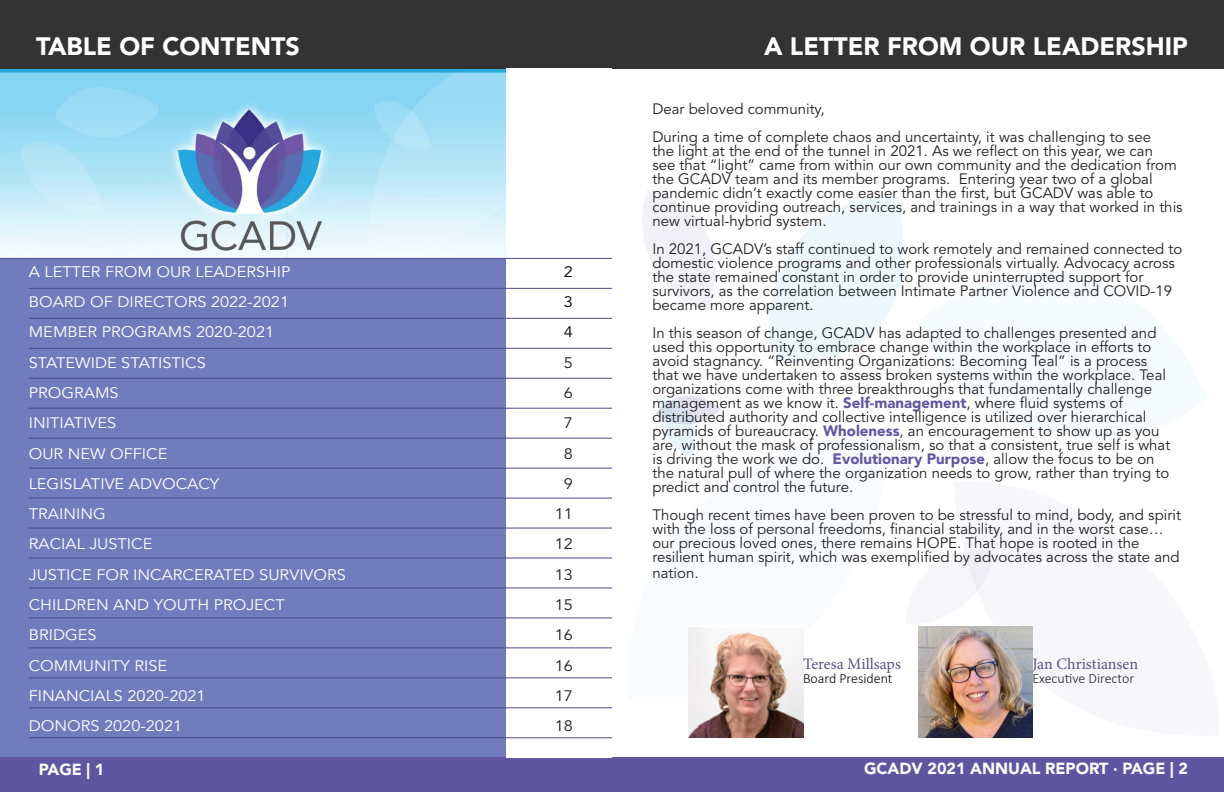
<style>
.page{position:relative;width:1224px;height:792px;background:#fff}
.page>*{position:absolute;margin:0;border:0;box-sizing:border-box;transform-origin:0 0}
.t1{font:900 25px "Avenir LT Std";color:#fff}
.t2{font:16px "Minion Pro";color:#555380}
.t3{font:900 16px "Avenir LT Std";color:#fcfdfd}
.t4{font:900 16px "Avenir LT Std";color:#fcfcfc}
.t5{font:15.1px "Avenir LT Std";color:#fff;scale:1.08 1}
.t6{font:15.1px "Avenir LT Std";color:#231f20;scale:1.08 1}
.t7{font:15.1px "Avenir LT Std";color:#000;scale:1.08 1}
.t8{font:15.1px "Avenir LT Std";color:#040503;scale:1.08 1}
.Avenir_Body_15{font:15px/14px "Avenir LT Std";color:#231f20}
.t9{font:300 14px "Calibri";color:#231f20}
.t10{font:300 14px "Calibri";color:#040503}
.s1{font-weight:900;color:#6056a2}
</style>
<div class="page">
<div style="left:0;top:58px;width:612px;height:734px;background:#717cbc"></div>
<img style="left:0;top:68px;width:507px;height:190px">
<img style="left:642px;top:189px;width:391px;height:547px">
<div style="left:0;top:0;width:1224px;height:68px;background:#323332"></div>
<div style="left:0;top:757px;width:1224px;height:35px;background:#5f56a2"></div>
<div style="left:507px;top:68px;width:105px;height:689px;background:#fff"></div>
<hr style="left:29px;top:318px;width:583px;height:1px;background:#4a4a8e">
<hr style="left:29px;top:348px;width:583px;height:1px;background:#4a4a8e">
<hr style="left:29px;top:288px;width:583px;height:1px;background:#4a4a8e">
<hr style="left:29px;top:378px;width:583px;height:1px;background:#4a4a8e">
<hr style="left:29px;top:408px;width:583px;height:1px;background:#4a4a8e">
<hr style="left:29px;top:438px;width:583px;height:1px;background:#4a4a8e">
<hr style="left:29px;top:468px;width:583px;height:1px;background:#4a4a8e">
<hr style="left:29px;top:498px;width:583px;height:1px;background:#4a4a8e">
<hr style="left:29px;top:528px;width:583px;height:1px;background:#4a4a8e">
<hr style="left:29px;top:558px;width:583px;height:1px;background:#4a4a8e">
<hr style="left:29px;top:588px;width:583px;height:1px;background:#4a4a8e">
<hr style="left:29px;top:618px;width:583px;height:1px;background:#4a4a8e">
<hr style="left:29px;top:647px;width:583px;height:1px;background:#4a4a8e">
<hr style="left:29px;top:677px;width:583px;height:1px;background:#4a4a8e">
<hr style="left:29px;top:707px;width:583px;height:1px;background:#4a4a8e">
<hr style="left:29px;top:737px;width:583px;height:1px;background:#4a4a8e">
<hr style="left:0;top:258px;width:612px;height:1px;background:#4a4a8e">
<img style="left:918px;top:627px;width:114px;height:111px">
<img style="left:688px;top:627px;width:115px;height:111px">
<p class="t1" style="left:36px;top:31px;width:265px">TABLE OF CONTENTS</p>
<p class="t1" style="left:764px;top:31px;width:425px">A LETTER FROM OUR LEADERSHIP</p>
<p class="t5" style="left:29px;top:263px;width:244px">A LETTER FROM OUR LEADERSHIP</p>
<p class="t8" style="left:564px;top:263px;width:10px">2</p>
<p class="t5" style="left:29px;top:293px;width:243px">BOARD OF DIRECTORS 2022-2021</p>
<p class="t7" style="left:564px;top:293px;width:10px">3</p>
<p class="t5" style="left:29px;top:324px;width:229px">MEMBER PROGRAMS 2020-2021</p>
<p class="t7" style="left:564px;top:324px;width:10px">4</p>
<p class="t5" style="left:29px;top:354px;width:165px">STATEWIDE STATISTICS</p>
<p class="t6" style="left:564px;top:354px;width:10px">5</p>
<p class="t5" style="left:29px;top:384px;width:85px">PROGRAMS</p>
<p class="t6" style="left:564px;top:384px;width:10px">6</p>
<p class="t5" style="left:29px;top:414px;width:83px">INITIATIVES</p>
<p class="t6" style="left:564px;top:414px;width:10px">7</p>
<p class="t5" style="left:29px;top:445px;width:130px">OUR NEW OFFICE</p>
<p class="t6" style="left:564px;top:445px;width:10px">8</p>
<p class="t5" style="left:29px;top:475px;width:178px">LEGISLATIVE ADVOCACY</p>
<p class="t6" style="left:564px;top:475px;width:10px">9</p>
<p class="t5" style="left:29px;top:505px;width:73px">TRAINING</p>
<p class="t6" style="left:555px;top:505px;width:18px">11</p>
<p class="t5" style="left:29px;top:536px;width:116px">RACIAL JUSTICE</p>
<p class="t6" style="left:555px;top:536px;width:18px">12</p>
<p class="t5" style="left:29px;top:566px;width:295px">JUSTICE FOR INCARCERATED SURVIVORS</p>
<p class="t6" style="left:555px;top:566px;width:18px">13</p>
<p class="t5" style="left:29px;top:596px;width:239px">CHILDREN AND YOUTH PROJECT</p>
<p class="t6" style="left:555px;top:596px;width:18px">15</p>
<p class="t5" style="left:29px;top:626px;width:64px">BRIDGES</p>
<p class="t6" style="left:555px;top:626px;width:18px">16</p>
<p class="t5" style="left:29px;top:657px;width:130px">COMMUNITY RISE</p>
<p class="t6" style="left:555px;top:657px;width:18px">16</p>
<p class="t5" style="left:29px;top:687px;width:165px">FINANCIALS 2020-2021</p>
<p class="t6" style="left:555px;top:687px;width:18px">17</p>
<p class="t5" style="left:29px;top:717px;width:144px">DONORS 2020-2021</p>
<p class="t6" style="left:555px;top:717px;width:18px">18</p>
<p class="Avenir_Body_15" style="left:652px;top:102px;width:174px">Dear beloved community,</p>
<p class="Avenir_Body_15" style="left:652px;top:130px;width:532px">During a time of complete chaos and uncertainty, it was challenging to see<br>the light at the end of the tunnel in 2021. As we reflect on this year, we can<br>see that “light” came from within our own community and the dedication from the GCADV team and its member programs. Entering year two of a global pandemic didn’t exactly come easier than the first, but GCADV was able to continue providing outreach, services, and trainings in a way that worked in this new virtual-hybrid system.</p>
<p class="Avenir_Body_15" style="left:652px;top:242px;width:531px">In 2021, GCADV’s staff continued to work remotely and remained connected to domestic violence programs and other professionals virtually. Advocacy across the state remained constant in order to provide uninterrupted support for survivors, as the correlation between Intimate Partner Violence and COVID-19 became more apparent.</p>
<p class="Avenir_Body_15" style="left:652px;top:326px;width:519px">In this season of change, GCADV has adapted to challenges presented and used this opportunity to embrace change within the workplace in efforts to avoid stagnancy. “Reinventing Organizations: Becoming Teal” is a process that we have undertaken to assess broken systems within the workplace. Teal organizations come with three breakthroughs that fundamentally challenge management as we know it. <span class="s1">Self-management</span>, where fluid systems of distributed authority and collective intelligence is utilized over hierarchical pyramids of bureaucracy. <span class="s1">Wholeness</span>, an encouragement to show up as you are, without the mask of professionalism, so that a consistent, true self is what is driving the work we do. <span class="s1">Evolutionary Purpose</span>, allow the focus to be on the natural pull of where the organization needs to grow, rather than trying to predict and control the future.</p>
<p class="Avenir_Body_15" style="left:652px;top:508px;width:530px">Though recent times have been proven to be stressful to mind, body, and spirit with the loss of personal freedoms, financial stability, and in the worst case… our precious loved ones, there remains HOPE. That hope is rooted in the resilient human spirit, which was exemplified by advocates across the state and</p>
<p class="Avenir_Body_15" style="left:652px;top:566px;width:48px">nation.</p>
<p class="t2" style="left:803px;top:653px;width:99px">Teresa Millsaps</p>
<p class="t10" style="left:803px;top:669px;width:91px">Board President</p>
<p class="t2" style="left:1032px;top:653px;width:107px">Jan Christiansen</p>
<p class="t9" style="left:1032px;top:669px;width:103px">Executive Director</p>
<p class="t4" style="left:39px;top:760px;width:67px">PAGE | 1</p>
<p class="t3" style="left:864px;top:759px;width:325px">GCADV 2021 ANNUAL REPORT · PAGE | 2</p>
</div>
